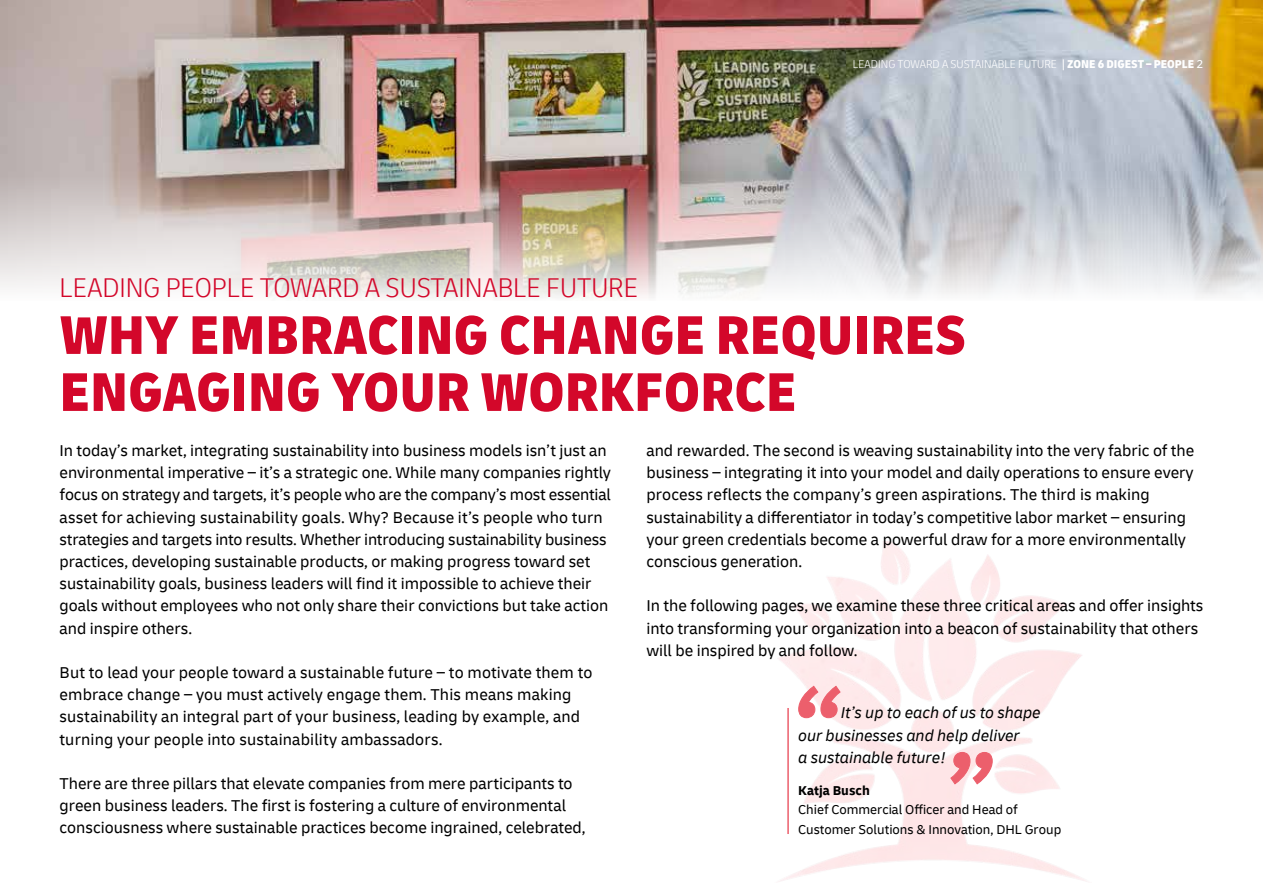
<style>
.page{position:relative;width:1263px;height:893px;background:#fff}
.page>*{position:absolute;margin:0;border:0;box-sizing:border-box;transform-origin:0 0}
.t1{font:900 condensed 57px/57px "Delivery";color:#d3072a}
.t2{font:300 condensed 28.5px "Delivery";color:#d3072a}
.t3{font:16.5px/22.2px "Delivery";color:#000}
.t4{font:italic 16.5px/22.2px "Delivery";color:#000}
.t5{font:13.5px/19.5px "Delivery";color:#000}
.t6{font:700 13.5px "Delivery";color:#000}
.t7{font:300 condensed 12px "Delivery";color:#fff}
.s1{font-weight:400;font-stretch:normal}
.s2{font-weight:900}
</style>
<div class="page">
<img style="left:0;top:0;width:1263px;height:298px">
<img style="left:778px;top:541px;width:309px;height:341px">
<svg style="left:949px;top:751px;width:44px;height:34px"></svg>
<hr style="left:787px;top:708px;width:2px;height:126px;background:#ec5f6c">
<svg style="left:798px;top:685px;width:43px;height:34px"></svg>
<p class="t7" style="left:853px;top:56px;width:352px">LEADING TOWARD A SUSTAINABLE FUTURE <span class="s1">|</span> <span class="s2">ZONE 6 DIGEST – PEOPLE</span> <span class="s1">2</span></p>
<h2 class="t2" style="left:60px;top:268px;width:580px">LEADING PEOPLE TOWARD A SUSTAINABLE FUTURE</h2>
<h1 class="t1" style="left:60px;top:306px;width:908px">WHY EMBRACING CHANGE REQUIRES<br>ENGAGING YOUR WORKFORCE</h1>
<p class="t3" style="left:60px;top:439px;width:553px">In today’s market, integrating sustainability into business models isn’t just an environmental imperative – it’s a strategic one. While many companies rightly focus on strategy and targets, it’s people who are the company’s most essential asset for achieving sustainability goals. Why? Because it’s people who turn strategies and targets into results. Whether introducing sustainability business practices, developing sustainable products, or making progress toward set sustainability goals, business leaders will find it impossible to achieve their goals without employees who not only share their convictions but take action and inspire others.</p>
<p class="t3" style="left:60px;top:661px;width:534px">But to lead your people toward a sustainable future – to motivate them to embrace change – you must actively engage them. This means making sustainability an integral part of your business, leading by example, and turning your people into sustainability ambassadors.</p>
<p class="t3" style="left:60px;top:772px;width:528px">There are three pillars that elevate companies from mere participants to green business leaders. The first is fostering a culture of environmental consciousness where sustainable practices become ingrained, celebrated,</p>
<p class="t3" style="left:646px;top:439px;width:549px">and rewarded. The second is weaving sustainability into the very fabric of the business – integrating it into your model and daily operations to ensure every process reflects the company’s green aspirations. The third is making sustainability a differentiator in today’s competitive labor market – ensuring your green credentials become a powerful draw for a more environmentally conscious generation.</p>
<p class="t3" style="left:646px;top:594px;width:559px">In the following pages, we examine these three critical areas and offer insights into transforming your organization into a beacon of sustainability that others will be inspired by and follow.</p>
<p class="t4" style="left:798px;top:701px;width:244px;text-indent:43px">It’s up to each of us to shape our businesses and help deliver<br>a sustainable future!</p>
<p class="t6" style="left:798px;top:782px;width:73px">Katja Busch</p>
<p class="t5" style="left:798px;top:800px;width:265px">Chief Commercial Officer and Head of<br>Customer Solutions &amp; Innovation, DHL Group</p>
</div>
